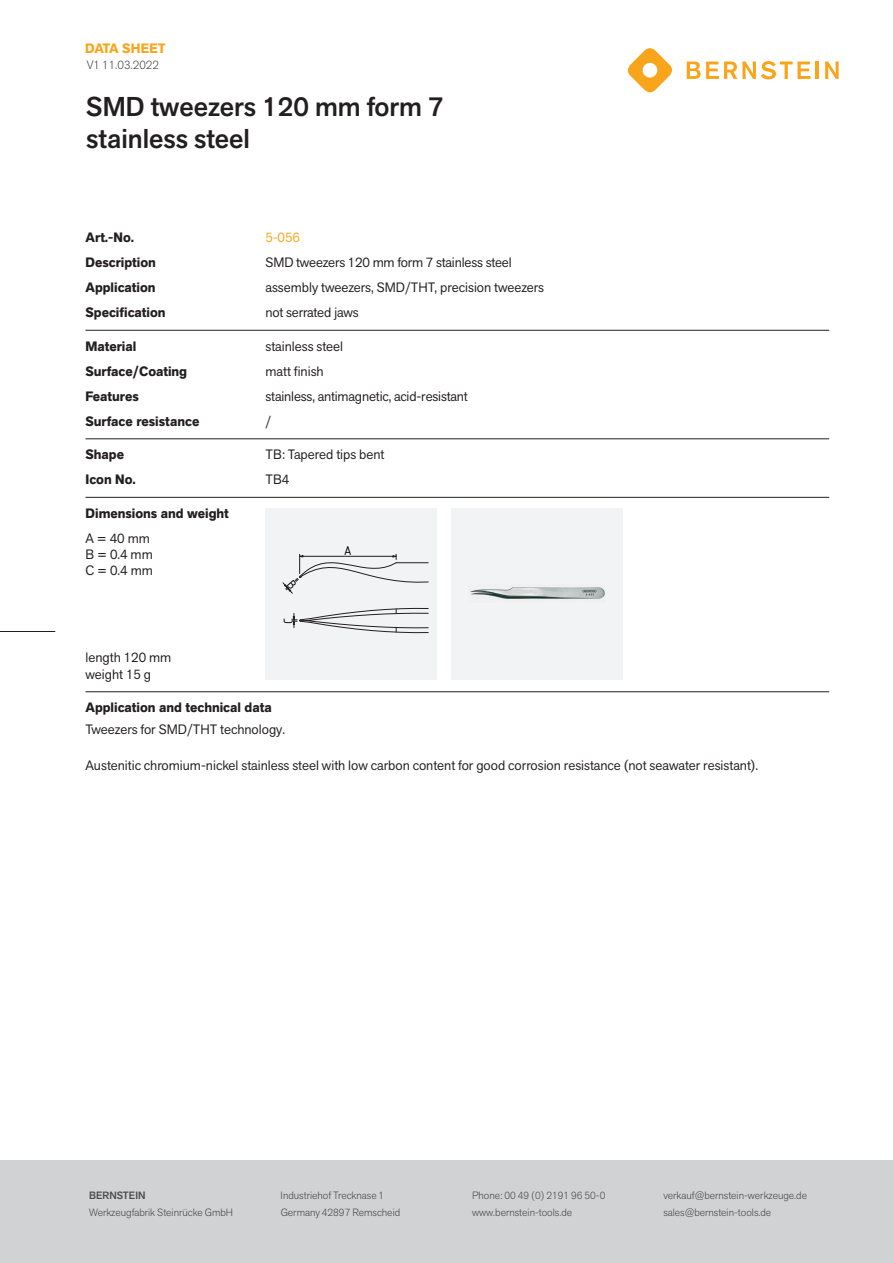
<style>
.page{position:relative;width:893px;height:1263px;background:#fff}
.page>*{position:absolute;margin:0;border:0;box-sizing:border-box;transform-origin:0 0}
.t1{font:500 27px/32.4px "Akzid Grtsk Next";color:#231f20}
.t2{font:13.95px "ISOCPEUR";color:#000001}
.t3{font:13.5px/16.2px "Akzid Grtsk Next";color:#231f20}
.t4{font:700 13.5px "Akzid Grtsk Next";color:#231f20}
.t5{font:700 13.5px "Akzid Grtsk Next";letter-spacing:-.01em;color:#f9a51b}
.t6{font:13.5px "Akzid Grtsk Next";color:#f9a51b}
.t7{font:300 12px "Akzid Grtsk Next";color:#4b4c4d}
.t8{font:300 10.5px "Akzid Grtsk Next";color:#4b4c4d}
.t9{font:500 10.5px "Akzid Grtsk Next";color:#4b4c4d}
</style>
<div class="page">
<div style="left:0;top:1161px;width:893px;height:102px;background:#d1d2d4"></div>
<hr style="left:86px;top:330px;width:743px;height:1px;background:#231f20">
<hr style="left:86px;top:439px;width:743px;height:1px;background:#231f20">
<hr style="left:86px;top:497px;width:743px;height:1px;background:#231f20">
<hr style="left:86px;top:691px;width:743px;height:1px;background:#231f20">
<div style="left:451px;top:508px;width:171px;height:171px;background:#f2f3f4"></div>
<img style="left:470px;top:587px;width:135px;height:12px">
<div style="left:266px;top:508px;width:171px;height:172px;background:#f2f3f4"></div>
<svg style="left:293px;top:608px;width:136px;height:25px"></svg>
<svg style="left:627px;top:48px;width:45px;height:45px"></svg>
<svg style="left:687px;top:61px;width:123px;height:18px"></svg>
<hr style="left:815px;top:62px;width:4px;height:17px;background:#f9a51b">
<svg style="left:825px;top:62px;width:14px;height:17px"></svg>
<hr style="left:0;top:631px;width:55px;height:1px;background:#231f20">
<svg style="left:282px;top:554px;width:147px;height:40px"></svg>
<p class="t5" style="left:85px;top:39px;width:82px">DATA SHEET</p>
<p class="t7" style="left:87px;top:57px;width:74px">V1 11.03.2022</p>
<h1 class="t1" style="left:86px;top:90px;width:359px">SMD tweezers 120 mm form 7 stainless steel</h1>
<p class="t4" style="left:86px;top:229px;width:50px">Art.-No.</p>
<p class="t6" style="left:265px;top:229px;width:36px">5-056</p>
<p class="t4" style="left:86px;top:254px;width:72px">Description</p>
<p class="t3" style="left:265px;top:254px;width:248px">SMD tweezers 120 mm form 7 stainless steel</p>
<p class="t4" style="left:86px;top:279px;width:72px">Application</p>
<p class="t3" style="left:265px;top:279px;width:280px">assembly tweezers, SMD/THT, precision tweezers</p>
<p class="t4" style="left:86px;top:304px;width:82px">Specification</p>
<p class="t3" style="left:265px;top:304px;width:95px">not serrated jaws</p>
<p class="t4" style="left:86px;top:337px;width:52px">Material</p>
<p class="t3" style="left:265px;top:338px;width:79px">stainless steel</p>
<p class="t4" style="left:86px;top:362px;width:103px">Surface/Coating</p>
<p class="t3" style="left:265px;top:363px;width:60px">matt finish</p>
<p class="t4" style="left:86px;top:387px;width:55px">Features</p>
<p class="t3" style="left:265px;top:388px;width:204px">stainless, antimagnetic, acid-resistant</p>
<p class="t4" style="left:86px;top:412px;width:115px">Surface resistance</p>
<p class="t3" style="left:265px;top:413px;width:7px">/</p>
<p class="t4" style="left:86px;top:446px;width:40px">Shape</p>
<p class="t3" style="left:265px;top:446px;width:120px">TB: Tapered tips bent</p>
<p class="t4" style="left:86px;top:471px;width:52px">Icon No.</p>
<p class="t3" style="left:265px;top:471px;width:25px">TB4</p>
<p class="t4" style="left:86px;top:504px;width:145px">Dimensions and weight</p>
<p class="t2" style="left:344px;top:542px;width:10px">A</p>
<p class="t3" style="left:86px;top:530px;width:69px">A = 40 mm<br>B = 0.4 mm<br>C = 0.4 mm</p>
<p class="t2" style="left:279px;top:624px;width:8px;rotate:-90deg">C</p>
<p class="t3" style="left:86px;top:649px;width:87px">length 120 mm weight 15 g</p>
<p class="t4" style="left:86px;top:698px;width:188px">Application and technical data</p>
<p class="t3" style="left:86px;top:721px;width:201px">Tweezers for SMD/THT technology.</p>
<p class="t3" style="left:86px;top:757px;width:674px">Austenitic chromium-nickel stainless steel with low carbon content for good corrosion resistance (not seawater resistant).</p>
<p class="t9" style="left:89px;top:1189px;width:58px">BERNSTEIN</p>
<p class="t8" style="left:281px;top:1189px;width:105px">Industriehof Trecknase 1</p>
<p class="t8" style="left:472px;top:1189px;width:135px">Phone: 00 49 (0) 2191 96 50-0</p>
<p class="t8" style="left:663px;top:1189px;width:145px">verkauf@bernstein-werkzeuge.de</p>
<p class="t8" style="left:89px;top:1205px;width:145px">Werkzeugfabrik Steinrücke GmbH</p>
<p class="t8" style="left:281px;top:1205px;width:121px">Germany 42897 Remscheid</p>
<p class="t8" style="left:472px;top:1205px;width:102px">www.bernstein-tools.de</p>
<p class="t8" style="left:663px;top:1205px;width:109px">sales@bernstein-tools.de</p>
</div>
